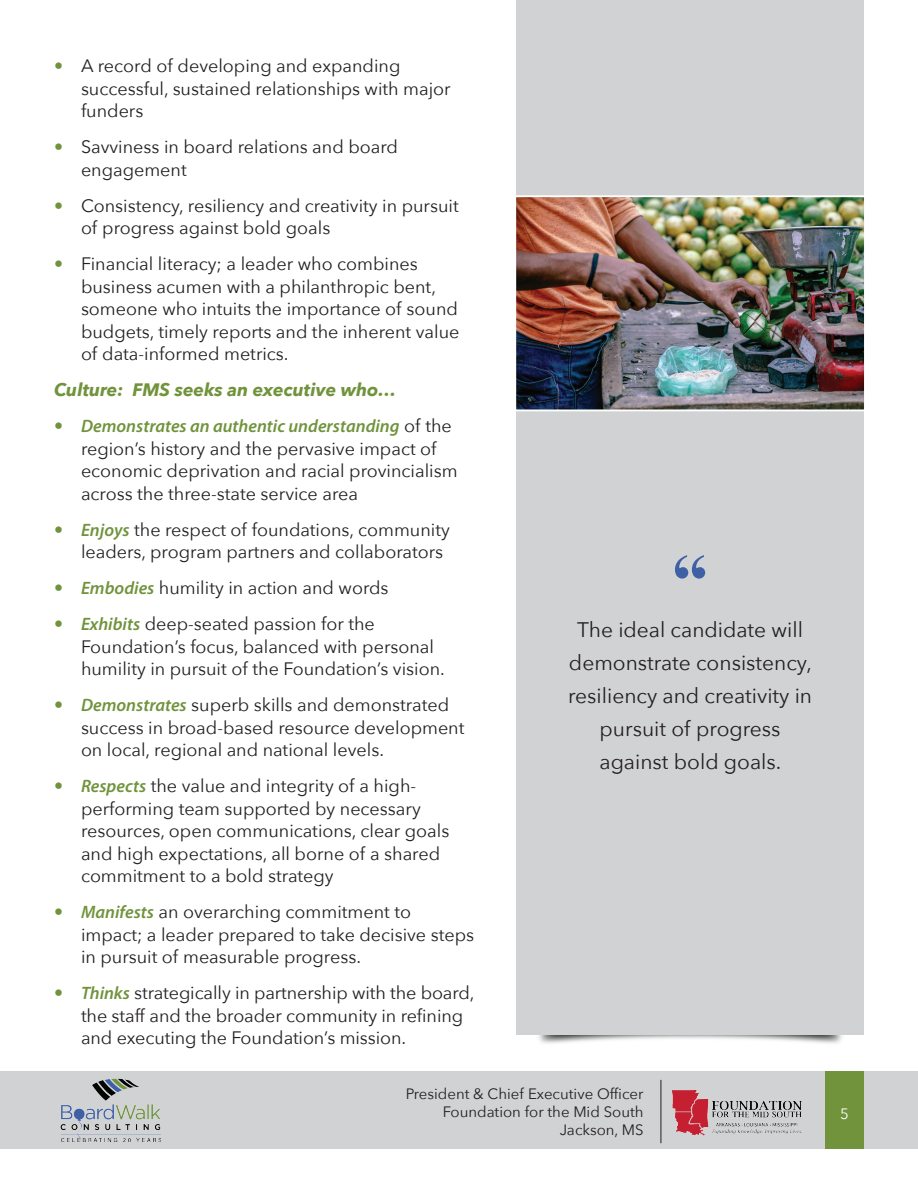
<style>
.page{position:relative;width:918px;height:1188px;background:#fff}
.page>*{position:absolute;margin:0;border:0;box-sizing:border-box;transform-origin:0 0}
.t1{font:700 72px "Times New Roman";color:#3f60a5}
.t2{font:21px/33px "Avenir Next";color:#231f20;text-align:center}
.t3{font:18px/22.5px "Avenir Next";color:#231f20}
.t4{font:italic 600 18px "Myriad Pro";color:#70933c}
.t5{font:italic 700 18px "Avenir Next";color:#70933c}
.t6{font:15px/18px "Avenir Next";color:#231f20;text-align:right}
.t7{font:15px "Avenir Next";color:#fff}
.s1{color:#70933c}
.s2{font-family:"Avenir Next";font-weight:400;font-style:normal}
.s3{font-family:"Avenir Next";font-weight:400;font-style:normal;color:#231f20}
.s4{font-family:"Myriad Pro";font-weight:600;font-style:italic;color:#70933c}
</style>
<div class="page">
<img style="left:538px;top:1035px;width:129px;height:9px">
<img style="left:713px;top:1035px;width:129px;height:9px">
<div style="left:0;top:1071px;width:918px;height:78px;background:#d1d2d4"></div>
<div style="left:825px;top:1071px;width:39px;height:78px;background:#70933c"></div>
<div style="left:516px;top:0;width:348px;height:1035px;background:#d1d2d4"></div>
<img style="left:673px;top:1091px;width:129px;height:45px">
<hr style="left:661px;top:1080px;width:1px;height:63px;background:#231f20">
<img style="left:60px;top:1078px;width:101px;height:64px">
<img style="left:517px;top:198px;width:346px;height:210px">
<div style="left:514px;top:195px;width:352px;height:216px;border:2px solid #fff"></div>
<p class="t3" style="left:81px;top:54px;width:371px;text-indent:-27px"><span class="s1">•</span> A record of developing and expanding successful, sustained relationships with major funders</p>
<p class="t3" style="left:81px;top:135px;width:319px;text-indent:-27px"><span class="s1">•</span> Savviness in board relations and board engagement</p>
<p class="t3" style="left:81px;top:193px;width:379px;text-indent:-27px"><span class="s1">•</span> Consistency, resiliency and creativity in pursuit of progress against bold goals</p>
<p class="t3" style="left:81px;top:252px;width:380px;text-indent:-27px"><span class="s1">•</span> Financial literacy; a leader who combines business acumen with a philanthropic bent, someone who intuits the importance of sound budgets, timely reports and the inherent value of data-informed metrics.</p>
<p class="t5" style="left:54px;top:374px;width:344px">Culture: FMS seeks an executive who…</p>
<p class="t4" style="left:54px;top:415px;width:399px"><span class="s2">•</span> Demonstrates an authentic understanding <span class="s3">of the</span></p>
<p class="t3" style="left:81px;top:436px;width:378px">region’s history and the pervasive impact of economic deprivation and racial provincialism across the three-state service area</p>
<p class="t3" style="left:81px;top:517px;width:370px;text-indent:-27px"><span class="s1">•</span> <span class="s4">Enjoys</span> the respect of foundations, community leaders, program partners and collaborators</p>
<p class="t3" style="left:54px;top:576px;width:336px"><span class="s1">•</span> <span class="s4">Embodies</span> humility in action and words</p>
<p class="t3" style="left:81px;top:612px;width:365px;text-indent:-27px"><span class="s1">•</span> <span class="s4">Exhibits</span> deep-seated passion for the<br>Foundation’s focus, balanced with personal humility in pursuit of the Foundation’s vision.</p>
<p class="t3" style="left:81px;top:693px;width:385px;text-indent:-27px"><span class="s1">•</span> <span class="s4">Demonstrates</span> superb skills and demonstrated success in broad-based resource development on local, regional and national levels.</p>
<p class="t3" style="left:81px;top:774px;width:370px;text-indent:-27px"><span class="s1">•</span> <span class="s4">Respects</span> the value and integrity of a high&shy;performing team supported by necessary resources, open communications, clear goals and high expectations, all borne of a shared commitment to a bold strategy</p>
<p class="t3" style="left:81px;top:900px;width:395px;text-indent:-27px"><span class="s1">•</span> <span class="s4">Manifests</span> an overarching commitment to impact; a leader prepared to take decisive steps in pursuit of measurable progress.</p>
<p class="t3" style="left:81px;top:981px;width:395px;text-indent:-27px"><span class="s1">•</span> <span class="s4">Thinks</span> strategically in partnership with the board, the staff and the broader community in refining and executing the Foundation’s mission.</p>
<h1 class="t1" style="left:672px;top:530px;width:37px">“</h1>
<p class="t2" style="left:568px;top:612px;width:246px">The ideal candidate will demonstrate consistency, resiliency and creativity in pursuit of progress against bold goals.</p>
<p class="t6" style="left:406px;top:1084px;width:239px">President &amp; Chief Executive Officer<br>Foundation for the Mid South<br>Jackson, MS</p>
<p class="t7" style="left:840px;top:1102px;width:10px">5</p>
</div>
